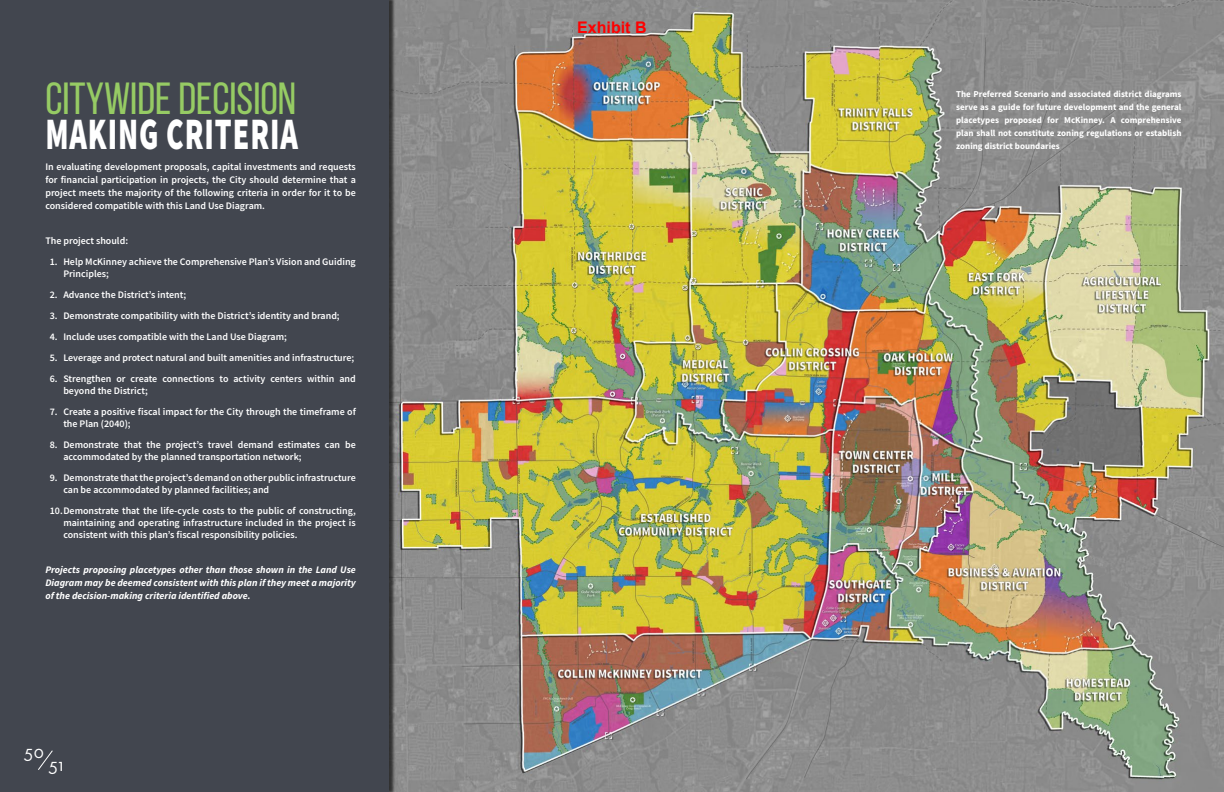
<style>
.page{position:relative;width:1224px;height:792px;background:#fff}
.page>*{position:absolute;margin:0;border:0;box-sizing:border-box;transform-origin:0 0}
.t1{font:45px "Bebas Neue";color:#96cb64}
.t2{font:900 45px "Source Sans Pro";letter-spacing:.03em;color:#fff;scale:.67 1}
.t3{font:18px "Futura SCTOT";color:#fff}
.t4{font:700 16px "Arial";color:#f00}
.t5{font:600 10px/12px "Source Sans Pro";color:#fff}
.t6{font:italic 700 10px/13px "Source Sans Pro";color:#fff;text-align:justify}
.t7{font:700 9px/13px "Source Sans Pro";color:#fff;text-align:justify}
</style>
<div class="page">
<img style="left:396px;top:0;width:828px;height:792px">
<div style="left:0;top:0;width:389px;height:792px;background:#42464f"></div>
<svg style="left:38px;top:750px;width:15px;height:20px"></svg>
<h1 class="t1" style="left:45px;top:74px;width:253px">CITYWIDE DECISION</h1>
<h1 class="t2" style="left:45px;top:103px;width:379px">MAKING CRITERIA</h1>
<p class="t5" style="left:45px;top:160px;width:312px;line-height:13px;text-align:justify">In evaluating development proposals, capital investments and requests for financial participation in projects, the City should determine that a project meets the majority of the following criteria in order for it to be considered compatible with this Land Use Diagram.</p>
<p class="t5" style="left:45px;top:234px;width:84px">The project should:</p>
<p class="t5" style="left:63px;top:255px;width:294px;text-indent:-14px">1. Help McKinney achieve the Comprehensive Plan’s Vision and Guiding<br>Principles;</p>
<p class="t5" style="left:50px;top:288px;width:138px">2. Advance the District’s intent;</p>
<p class="t5" style="left:50px;top:309px;width:291px">3. Demonstrate compatibility with the District’s identity and brand;</p>
<p class="t5" style="left:50px;top:330px;width:239px">4. Include uses compatible with the Land Use Diagram;</p>
<p class="t5" style="left:50px;top:351px;width:306px">5. Leverage and protect natural and built amenities and infrastructure;</p>
<p class="t5" style="left:63px;top:372px;width:294px;text-indent:-14px">6. Strengthen or create connections to activity centers within and beyond the District;</p>
<p class="t5" style="left:63px;top:405px;width:294px;text-indent:-14px">7. Create a positive fiscal impact for the City through the timeframe of the Plan (2040);</p>
<p class="t5" style="left:63px;top:438px;width:294px;text-indent:-14px">8. Demonstrate that the project’s travel demand estimates can be accommodated by the planned transportation network;</p>
<p class="t5" style="left:63px;top:471px;width:294px;text-indent:-14px">9. Demonstrate that the project’s demand on other public infrastructure can be accommodated by planned facilities; and</p>
<p class="t5" style="left:63px;top:504px;width:294px;text-align:justify;text-indent:-14px">10.Demonstrate that the life-cycle costs to the public of constructing, maintaining and operating infrastructure included in the project is consistent with this plan’s fiscal responsibility policies.</p>
<p class="t6" style="left:45px;top:563px;width:312px">Projects proposing placetypes other than those shown in the Land Use Diagram may be deemed consistent with this plan if they meet a majority of the decision-making criteria identified above.</p>
<h2 class="t3" style="left:24px;top:742px;width:22px">50</h2>
<h2 class="t3" style="left:48px;top:755px;width:18px">51</h2>
<h3 class="t4" style="left:577px;top:16px;width:71px">Exhibit B</h3>
<p class="t7" style="left:956px;top:88px;width:227px">The Preferred Scenario and associated district diagrams serve as a guide for future development and the general placetypes proposed for McKinney. A comprehensive plan shall not constitute zoning regulations or establish zoning district boundaries</p>
</div>
